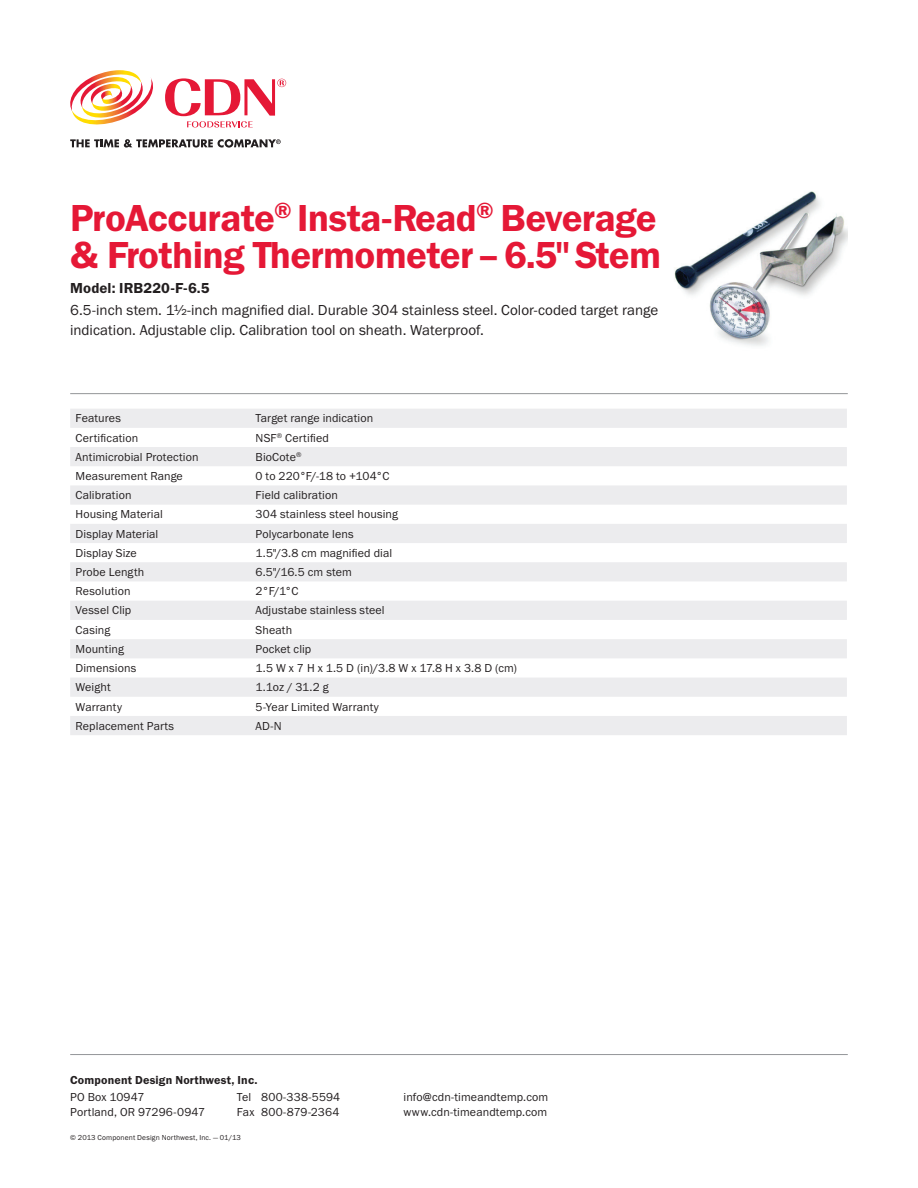
<style>
.page{position:relative;width:918px;height:1188px;background:#fff}
.page>*{position:absolute;margin:0;border:0;box-sizing:border-box;transform-origin:0 0}
.t1{font:600 39px/37.5px "Franklin Gothic";letter-spacing:-.02em;color:#e51836}
.t2{font:15px/19.5px "Franklin Gothic";color:#231f20}
.t3{font:600 15px "Franklin Gothic";letter-spacing:.005em;color:#231f20}
.t4{font:12px/15px "Franklin Gothic";letter-spacing:.01em;color:#231f20}
.t5{font:600 12px "Franklin Gothic";letter-spacing:.015em;color:#231f20}
.t6{font:7.5px "Franklin Gothic";letter-spacing:.02em;color:#231f20}
</style>
<div class="page">
<svg style="left:70px;top:409px;width:777px;height:326px;fill:#efeff0"></svg>
<img style="left:674px;top:191px;width:174px;height:155px">
<svg style="left:70px;top:139px;width:211px;height:9px"></svg>
<svg style="left:70px;top:70px;width:83px;height:55px"></svg>
<svg style="left:165px;top:78px;width:121px;height:50px"></svg>
<hr style="left:70px;top:1054px;width:778px;height:1px;background:#939598">
<hr style="left:70px;top:393px;width:778px;height:1px;background:#939598">
<h1 class="t1" style="left:70px;top:198px;width:592px">ProAccurate<sup>®</sup> Insta-Read<sup>®</sup> Beverage &amp; Frothing Thermometer – 6.5" Stem</h1>
<p class="t3" style="left:70px;top:279px;width:141px">Model: IRB220-F-6.5</p>
<p class="t2" style="left:70px;top:300px;width:590px">6.5-inch stem. 1½-inch magnified dial. Durable 304 stainless steel. Color-coded target range indication. Adjustable clip. Calibration tool on sheath. Waterproof.</p>
<p class="t4" style="left:76px;top:411px;width:47px">Features</p>
<p class="t4" style="left:256px;top:411px;width:119px">Target range indication</p>
<p class="t4" style="left:76px;top:430px;width:64px">Certification</p>
<p class="t4" style="left:256px;top:430px;width:75px">NSF<sup>®</sup> Certified</p>
<p class="t4" style="left:76px;top:449px;width:125px">Antimicrobial Protection</p>
<p class="t4" style="left:256px;top:449px;width:47px">BioCote<sup>®</sup></p>
<p class="t4" style="left:76px;top:468px;width:109px">Measurement Range</p>
<p class="t4" style="left:256px;top:468px;width:135px">0 to 220°F/-18 to +104°C</p>
<p class="t4" style="left:76px;top:488px;width:57px">Calibration</p>
<p class="t4" style="left:256px;top:488px;width:84px">Field calibration</p>
<p class="t4" style="left:76px;top:507px;width:89px">Housing Material</p>
<p class="t4" style="left:256px;top:507px;width:144px">304 stainless steel housing</p>
<p class="t4" style="left:76px;top:526px;width:84px">Display Material</p>
<p class="t4" style="left:256px;top:526px;width:100px">Polycarbonate lens</p>
<p class="t4" style="left:76px;top:545px;width:63px">Display Size</p>
<p class="t4" style="left:256px;top:545px;width:138px">1.5"/3.8 cm magnified dial</p>
<p class="t4" style="left:76px;top:564px;width:70px">Probe Length</p>
<p class="t4" style="left:256px;top:564px;width:98px">6.5"/16.5 cm stem</p>
<p class="t4" style="left:76px;top:584px;width:57px">Resolution</p>
<p class="t4" style="left:256px;top:584px;width:44px">2°F/1°C</p>
<p class="t4" style="left:76px;top:603px;width:57px">Vessel Clip</p>
<p class="t4" style="left:256px;top:603px;width:131px">Adjustabe stainless steel</p>
<p class="t4" style="left:76px;top:622px;width:36px">Casing</p>
<p class="t4" style="left:256px;top:622px;width:38px">Sheath</p>
<p class="t4" style="left:76px;top:641px;width:50px">Mounting</p>
<p class="t4" style="left:256px;top:641px;width:57px">Pocket clip</p>
<p class="t4" style="left:76px;top:661px;width:62px">Dimensions</p>
<p class="t4" style="left:256px;top:661px;width:263px">1.5 W x 7 H x 1.5 D (in)/3.8 W x 17.8 H x 3.8 D (cm)</p>
<p class="t4" style="left:76px;top:680px;width:37px">Weight</p>
<p class="t4" style="left:256px;top:680px;width:75px">1.1oz / 31.2 g</p>
<p class="t4" style="left:76px;top:699px;width:48px">Warranty</p>
<p class="t4" style="left:256px;top:699px;width:125px">5-Year Limited Warranty</p>
<p class="t4" style="left:76px;top:718px;width:100px">Replacement Parts</p>
<p class="t4" style="left:256px;top:718px;width:28px">AD-N</p>
<p class="t5" style="left:70px;top:1073px;width:189px">Component Design Northwest, Inc.</p>
<p class="t4" style="left:70px;top:1089px;width:136px">PO Box 10947<br>Portland, OR 97296-0947</p>
<p class="t4" style="left:237px;top:1089px;width:105px">Tel 800-338-5594<br>Fax 800-879-2364</p>
<p class="t4" style="left:404px;top:1089px;width:146px">info@cdn-timeandtemp.com www.cdn-timeandtemp.com</p>
<p class="t6" style="left:70px;top:1133px;width:172px">© 2013 Component Design Northwest, Inc. — 01/13</p>
</div>
